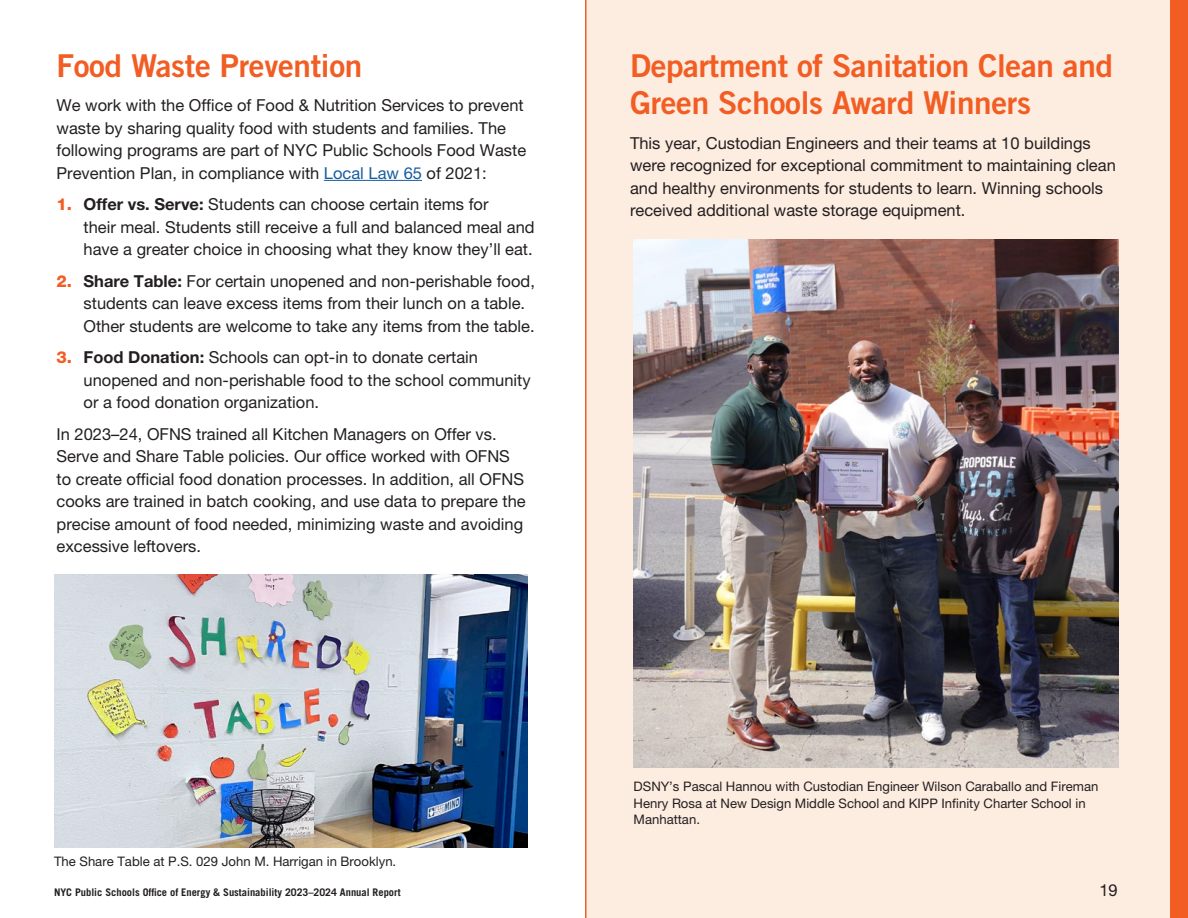
<style>
.page{position:relative;width:1188px;height:918px;background:#fff}
.page>*{position:absolute;margin:0;border:0;box-sizing:border-box;transform-origin:0 0}
.t1{font:31.5px/37.5px "Trade Gothic LT Std Bd 2";letter-spacing:-.01em;color:#f25d23}
.t2{font:16.5px/22.5px "Helvetica Neue LT Pro";color:#231f20}
.t3{font:13.2px/16.5px "Helvetica Neue LT Pro";color:#231f20}
.t4{font:700 10.5px "Trade Gothic LT Std";color:#231f20}
.s1{color:#175d9e}
.s2{font-weight:800;color:#f25d23}
.s3{font-weight:700}
</style>
<div class="page">
<div style="left:585px;top:0;width:585px;height:918px;background:#fdece0"></div>
<div style="left:1171px;top:0;width:17px;height:918px;background:#f25d23"></div>
<hr style="left:324px;top:180px;width:98px;height:1px;background:#175d9e">
<img style="left:54px;top:574px;width:473px;height:274px">
<hr style="left:585px;top:0;width:1px;height:918px;background:#f25d23">
<img style="left:633px;top:239px;width:485px;height:528px">
<h3 class="t1" style="left:57px;top:46px;width:307px">Food Waste Prevention</h3>
<p class="t2" style="left:57px;top:94px;width:471px">We work with the Office of Food &amp; Nutrition Services to prevent waste by sharing quality food with students and families. The following programs are part of NYC Public Schools Food Waste Prevention Plan, in compliance with <span class="s1">Local Law 65</span> of 2021:</p>
<p class="t2" style="left:84px;top:193px;width:453px;text-indent:-27px"><span class="s2">1.</span> <span class="s3">Offer vs. Serve:</span> Students can choose certain items for<br>their meal. Students still receive a full and balanced meal and have a greater choice in choosing what they know they’ll eat.</p>
<p class="t2" style="left:84px;top:269px;width:453px;text-indent:-27px"><span class="s2">2.</span> <span class="s3">Share Table:</span> For certain unopened and non-perishable food, students can leave excess items from their lunch on a table.<br>Other students are welcome to take any items from the table.</p>
<p class="t2" style="left:84px;top:346px;width:449px;text-indent:-27px"><span class="s2">3.</span> <span class="s3">Food Donation:</span> Schools can opt-in to donate certain unopened and non-perishable food to the school community or a food donation organization.</p>
<p class="t2" style="left:57px;top:422px;width:471px">In 2023–24, OFNS trained all Kitchen Managers on Offer vs.<br>Serve and Share Table policies. Our office worked with OFNS to create official food donation processes. In addition, all OFNS cooks are trained in batch cooking, and use data to prepare the precise amount of food needed, minimizing waste and avoiding excessive leftovers.</p>
<p class="t3" style="left:54px;top:853px;width:344px">The Share Table at P.S. 029 John M. Harrigan in Brooklyn.</p>
<h3 class="t1" style="left:630px;top:46px;width:485px">Department of Sanitation Clean and<br>Green Schools Award Winners</h3>
<p class="t2" style="left:630px;top:131px;width:487px">This year, Custodian Engineers and their teams at 10 buildings were recognized for exceptional commitment to maintaining clean and healthy environments for students to learn. Winning schools received additional waste storage equipment.</p>
<p class="t3" style="left:634px;top:778px;width:466px">DSNY’s Pascal Hannou with Custodian Engineer Wilson Caraballo and Fireman<br>Henry Rosa at New Design Middle School and KIPP Infinity Charter School in<br>Manhattan.</p>
<p class="t4" style="left:54px;top:886px;width:348px">NYC Public Schools Office of Energy &amp; Sustainability 2023–2024 Annual Report</p>
<p class="t2" style="left:1099px;top:879px;width:20px">19</p>
</div>
